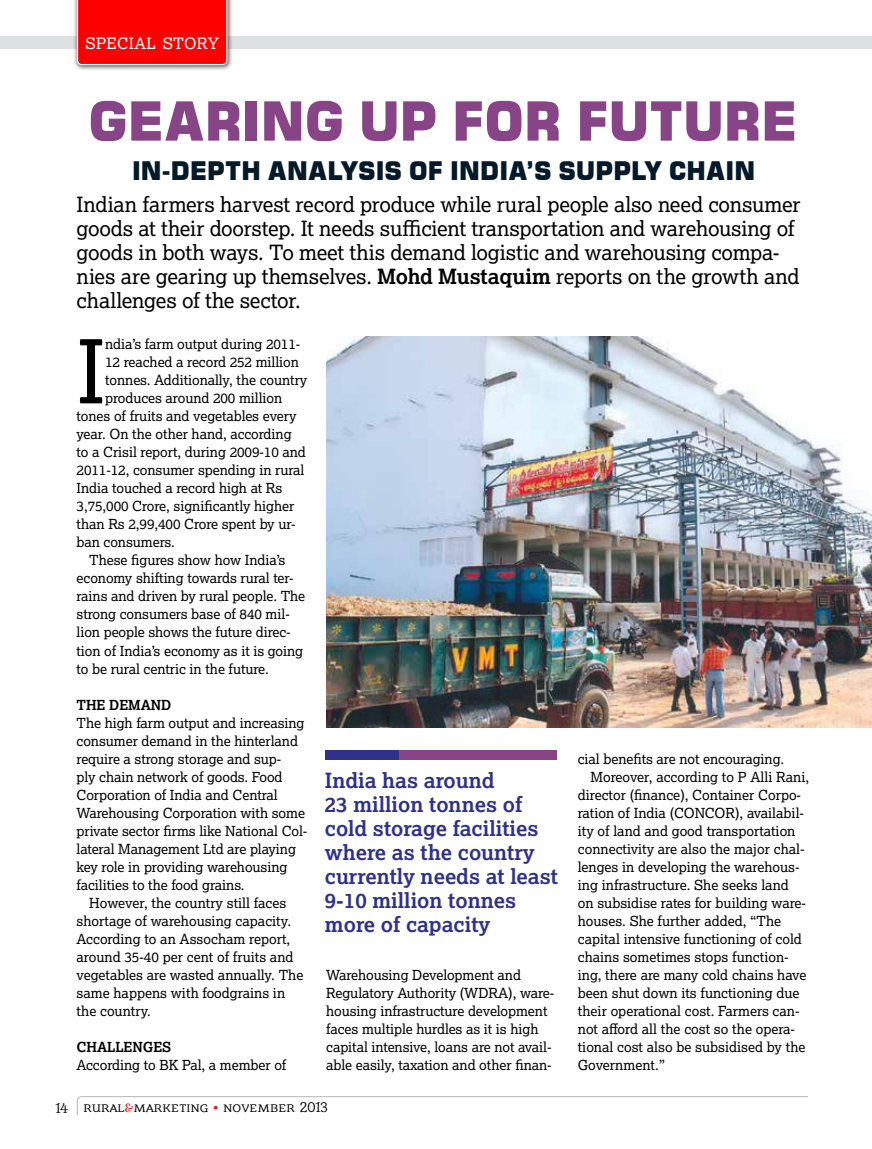
<style>
.page{position:relative;width:872px;height:1149px;background:#fff}
.page>*{position:absolute;margin:0;border:0;box-sizing:border-box;transform-origin:0 0}
.t1{font:87.9px "Lexia";color:#000}
.t2{font:54px "Square 721 Blk Normal";letter-spacing:-.015em;color:#874487;scale:.95 1}
.t3{font:25.5px "Square 721 Blk Normal";letter-spacing:-.01em;color:#041a28;scale:.95 1}
.t4{font:21px/24px "Lexia";letter-spacing:-.01em;color:#000}
.t5{font:700 21px/24px "Lexia";color:#30318b}
.t6{font:15.75px "Lexia";letter-spacing:.03em;color:#fff}
.t7{font:15px "Barkentina";color:#000}
.t8{font:13.8px/18px "Lexia";letter-spacing:-.005em;color:#000}
.t9{font:700 13.8px "Lexia";letter-spacing:-.005em;color:#000}
.s1{font-weight:700}
.s2{font-family:"Vidaloka";font-size:12px;color:#d2232a}
.s3{color:#d2232a}
</style>
<div class="page">
<svg style="left:76px;top:1096px;width:732px;height:20px"></svg>
<div style="left:216px;top:36px;width:656px;height:13px;background:#dde1e2"></div>
<div style="left:0;top:36px;width:219px;height:13px;background:#dde1e2"></div>
<div style="left:73px;top:0;width:160px;height:71px;background:#000;opacity:.6"></div>
<div style="left:77px;top:0;width:150px;height:65px;background:#f00"></div>
<img style="left:326px;top:336px;width:546px;height:391px">
<div style="left:325px;top:750px;width:231px;height:9px;background:#874487"></div>
<div style="left:325px;top:750px;width:74px;height:9px;background:#30318b"></div>
<p class="t6" style="left:85px;top:33px;width:135px">SPECIAL STORY</p>
<h2 class="t2" style="left:88px;top:88px;width:748px">GEARING UP FOR FUTURE</h2>
<h3 class="t3" style="left:132px;top:155px;width:658px">I N-DEPTH ANALYSIS OF I NDIA’S SUPPLY CHAIN</h3>
<p class="t4" style="left:77px;top:192px;width:725px">Indian farmers harvest record produce while rural people also need consumer goods at their doorstep. It needs sufficient transportation and warehousing of goods in both ways. To meet this demand logistic and warehousing compa&shy;nies are gearing up themselves. <span class="s1">Mohd Mustaquim</span> reports on the growth and challenges of the sector.</p>
<h1 class="t1" style="left:77px;top:316px;width:31px">I</h1>
<p class="t8" style="left:105px;top:335px;width:197px">ndia’s farm output during 2011-</p>
<p class="t8" style="left:105px;top:353px;width:195px">12 reached a record 252 million</p>
<p class="t8" style="left:105px;top:371px;width:204px">tonnes. Additionally, the country</p>
<p class="t8" style="left:105px;top:389px;width:179px">produces around 200 million</p>
<p class="t8" style="left:77px;top:407px;width:221px">tones of fruits and vegetables every</p>
<p class="t8" style="left:77px;top:425px;width:217px">year. On the other hand, according</p>
<p class="t8" style="left:77px;top:443px;width:231px">to a Crisil report, during 2009-10 and</p>
<p class="t8" style="left:77px;top:461px;width:229px">2011-12, consumer spending in rural</p>
<p class="t8" style="left:77px;top:479px;width:207px">India touched a record high at Rs</p>
<p class="t8" style="left:77px;top:497px;width:219px">3,75,000 Crore, significantly higher</p>
<p class="t8" style="left:77px;top:515px;width:221px">than Rs 2,99,400 Crore spent by ur-</p>
<p class="t8" style="left:77px;top:533px;width:100px">ban consumers.</p>
<p class="t8" style="left:89px;top:551px;width:198px">These figures show how India’s</p>
<p class="t8" style="left:77px;top:569px;width:219px">economy shifting towards rural ter-</p>
<p class="t8" style="left:77px;top:587px;width:230px">rains and driven by rural people. The</p>
<p class="t8" style="left:77px;top:605px;width:215px">strong consumers base of 840 mil-</p>
<p class="t8" style="left:77px;top:623px;width:216px">lion people shows the future direc-</p>
<p class="t8" style="left:77px;top:641px;width:228px">tion of India’s economy as it is going</p>
<p class="t8" style="left:77px;top:659px;width:194px">to be rural centric in the future.</p>
<p class="t9" style="left:77px;top:695px;width:96px">THE DEMAND</p>
<p class="t8" style="left:77px;top:713px;width:229px">The high farm output and increasing</p>
<p class="t8" style="left:77px;top:731px;width:223px">consumer demand in the hinterland</p>
<p class="t8" style="left:77px;top:749px;width:206px">require a strong storage and sup-</p>
<p class="t8" style="left:77px;top:767px;width:207px">ply chain network of goods. Food</p>
<p class="t8" style="left:77px;top:785px;width:203px">Corporation of India and Central</p>
<p class="t8" style="left:77px;top:803px;width:230px">Warehousing Corporation with some</p>
<p class="t8" style="left:77px;top:821px;width:232px">private sector firms like National Col-</p>
<p class="t8" style="left:77px;top:839px;width:221px">lateral Management Ltd are playing</p>
<p class="t8" style="left:77px;top:857px;width:212px">key role in providing warehousing</p>
<p class="t8" style="left:77px;top:875px;width:170px">facilities to the food grains.</p>
<p class="t8" style="left:89px;top:893px;width:198px">However, the country still faces</p>
<p class="t8" style="left:77px;top:911px;width:216px">shortage of warehousing capacity.</p>
<p class="t8" style="left:77px;top:929px;width:215px">According to an Assocham report,</p>
<p class="t8" style="left:77px;top:947px;width:218px">around 35-40 per cent of fruits and</p>
<p class="t8" style="left:77px;top:965px;width:228px">vegetables are wasted annually. The</p>
<p class="t8" style="left:77px;top:983px;width:210px">same happens with foodgrains in</p>
<p class="t8" style="left:77px;top:1001px;width:76px">the country.</p>
<p class="t9" style="left:77px;top:1037px;width:96px">CHALLENGES</p>
<p class="t8" style="left:77px;top:1055px;width:211px">According to BK Pal, a member of</p>
<h3 class="t5" style="left:325px;top:768px;width:234px">India has around<br>23 million tonnes of cold storage facilities where as the country currently needs at least<br>9-10 million tonnes more of capacity</h3>
<p class="t8" style="left:326px;top:965px;width:230px">Warehousing Development and Regulatory Authority (WDRA), ware&shy;housing infrastructure development faces multiple hurdles as it is high capital intensive, loans are not avail&shy;able easily, taxation and other finan-</p>
<p class="t7" style="left:56px;top:1097px;width:273px">14 rural<span class="s2">&amp;</span>marketing <span class="s3">•</span> november 2013</p>
<p class="t8" style="left:578px;top:749px;width:208px">cial benefits are not encouraging.</p>
<p class="t8" style="left:590px;top:767px;width:220px">Moreover, according to P Alli Rani,</p>
<p class="t8" style="left:578px;top:785px;width:225px">director (finance), Container Corpo-</p>
<p class="t8" style="left:578px;top:803px;width:228px">ration of India (CONCOR), availabil-</p>
<p class="t8" style="left:578px;top:821px;width:219px">ity of land and good transportation</p>
<p class="t8" style="left:578px;top:839px;width:228px">connectivity are also the major chal-</p>
<p class="t8" style="left:578px;top:857px;width:223px">lenges in developing the warehous-</p>
<p class="t8" style="left:578px;top:875px;width:213px">ing infrastructure. She seeks land</p>
<p class="t8" style="left:578px;top:893px;width:230px">on subsidise rates for building ware-</p>
<p class="t8" style="left:578px;top:911px;width:205px">houses. She further added, “The</p>
<p class="t8" style="left:578px;top:929px;width:225px">capital intensive functioning of cold</p>
<p class="t8" style="left:578px;top:947px;width:212px">chains sometimes stops function-</p>
<p class="t8" style="left:578px;top:965px;width:230px">ing, there are many cold chains have</p>
<p class="t8" style="left:578px;top:983px;width:223px">been shut down its functioning due</p>
<p class="t8" style="left:578px;top:1001px;width:223px">their operational cost. Farmers can-</p>
<p class="t8" style="left:578px;top:1019px;width:219px">not afford all the cost so the opera-</p>
<p class="t8" style="left:578px;top:1037px;width:229px">tional cost also be subsidised by the</p>
<p class="t8" style="left:578px;top:1055px;width:89px">Government.”</p>
</div>
